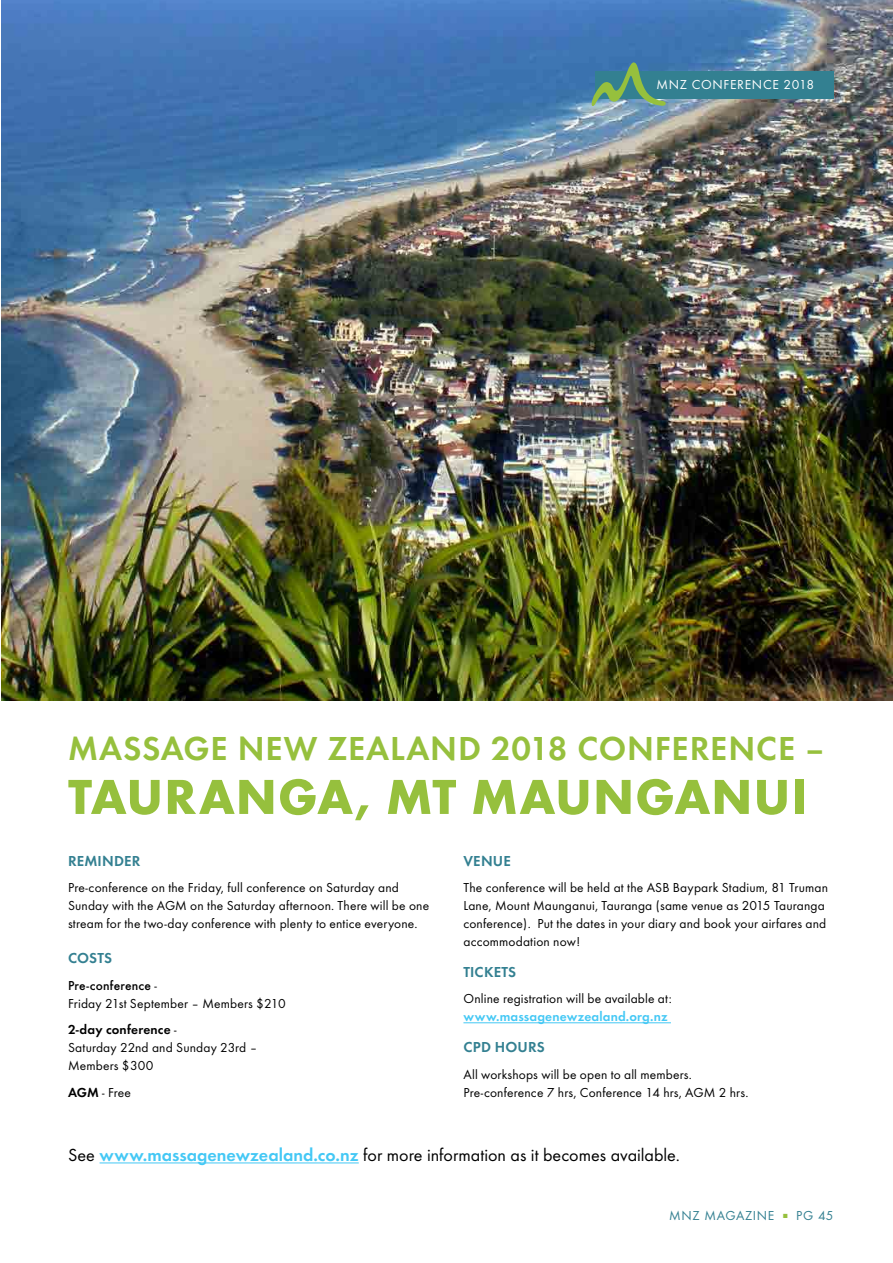
<style>
.page{position:relative;width:893px;height:1263px;background:#fff}
.page>*{position:absolute;margin:0;border:0;box-sizing:border-box;transform-origin:0 0}
.t1{font:700 51px "Futura T";letter-spacing:.02em;color:#96c03d}
.t2{font:600 34.5px "Futura T";letter-spacing:.02em;color:#96c03d}
.t3{font:18.15px "Futura T";color:#000}
.t4{font:600 15px "Futura T";letter-spacing:.015em;color:#338091}
.t5{font:13.5px/18px "Futura T";letter-spacing:.01em;color:#000}
.t6{font:600 13.5px "Futura T";letter-spacing:.015em;color:#44c8f5}
.t7{font:13.5px "Futura T";letter-spacing:.05em;color:#fff}
.t8{font:13.5px "Futura T";letter-spacing:.05em;color:#338091}
.s1{font-weight:500}
.s2{font-weight:600}
.s3{font-weight:600;color:#44c8f5}
</style>
<div class="page">
<img style="left:1px;top:0;width:892px;height:700px">
<div style="left:595px;top:71px;width:238px;height:27px;background:#338091"></div>
<svg style="left:591px;top:62px;width:75px;height:43px"></svg>
<hr style="left:463px;top:1022px;width:208px;height:1px;background:#44c8f5">
<hr style="left:100px;top:1163px;width:259px;height:1px;background:#44c8f5">
<p class="t7" style="left:657px;top:77px;width:159px">MNZ CONFERENCE 2018</p>
<h2 class="t2" style="left:68px;top:728px;width:758px">MASSAGE NEW ZEALAND 2018 CONFERENCE –</h2>
<h1 class="t1" style="left:68px;top:767px;width:741px">TAURANGA, MT MAUNGANUI</h1>
<p class="t4" style="left:68px;top:852px;width:74px">REMINDER</p>
<p class="t5" style="left:68px;top:878px;width:363px">Pre-conference on the Friday, full conference on Saturday and<br>Sunday with the AGM on the Saturday afternoon. There will be one stream for the two-day conference with plenty to entice everyone.</p>
<p class="t4" style="left:68px;top:949px;width:46px">COSTS</p>
<p class="t5" style="left:68px;top:976px;width:219px"><span class="s1">Pre-conference</span> -<br>Friday 21st September – Members $210</p>
<p class="t5" style="left:68px;top:1020px;width:191px"><span class="s2">2-day conference</span> -<br>Saturday 22nd and Sunday 23rd –<br>Members $300</p>
<p class="t5" style="left:68px;top:1083px;width:65px"><span class="s2">AGM</span> - Free</p>
<p class="t4" style="left:463px;top:852px;width:49px">VENUE</p>
<p class="t5" style="left:463px;top:878px;width:366px">The conference will be held at the ASB Baypark Stadium, 81 Truman Lane, Mount Maunganui, Tauranga (same venue as 2015 Tauranga conference). Put the dates in your diary and book your airfares and accommodation now!</p>
<p class="t4" style="left:463px;top:963px;width:54px">TICKETS</p>
<p class="t5" style="left:463px;top:990px;width:210px">Online registration will be available at:</p>
<p class="t6" style="left:463px;top:1009px;width:206px">www.massagenewzealand.org.nz</p>
<p class="t4" style="left:463px;top:1038px;width:83px">CPD HOURS</p>
<p class="t5" style="left:463px;top:1065px;width:286px">All workshops will be open to all members.<br>Pre-conference 7 hrs, Conference 14 hrs, AGM 2 hrs.</p>
<h3 class="t3" style="left:68px;top:1144px;width:613px">See <span class="s3">www.massagenewzealand.co.nz</span> for more information as it becomes available.</h3>
<p class="t8" style="left:669px;top:1208px;width:107px">MNZ MAGAZINE</p>
<p class="t8" style="left:783px;top:1208px;width:52px"><sup>■</sup> PG 45</p>
</div>
